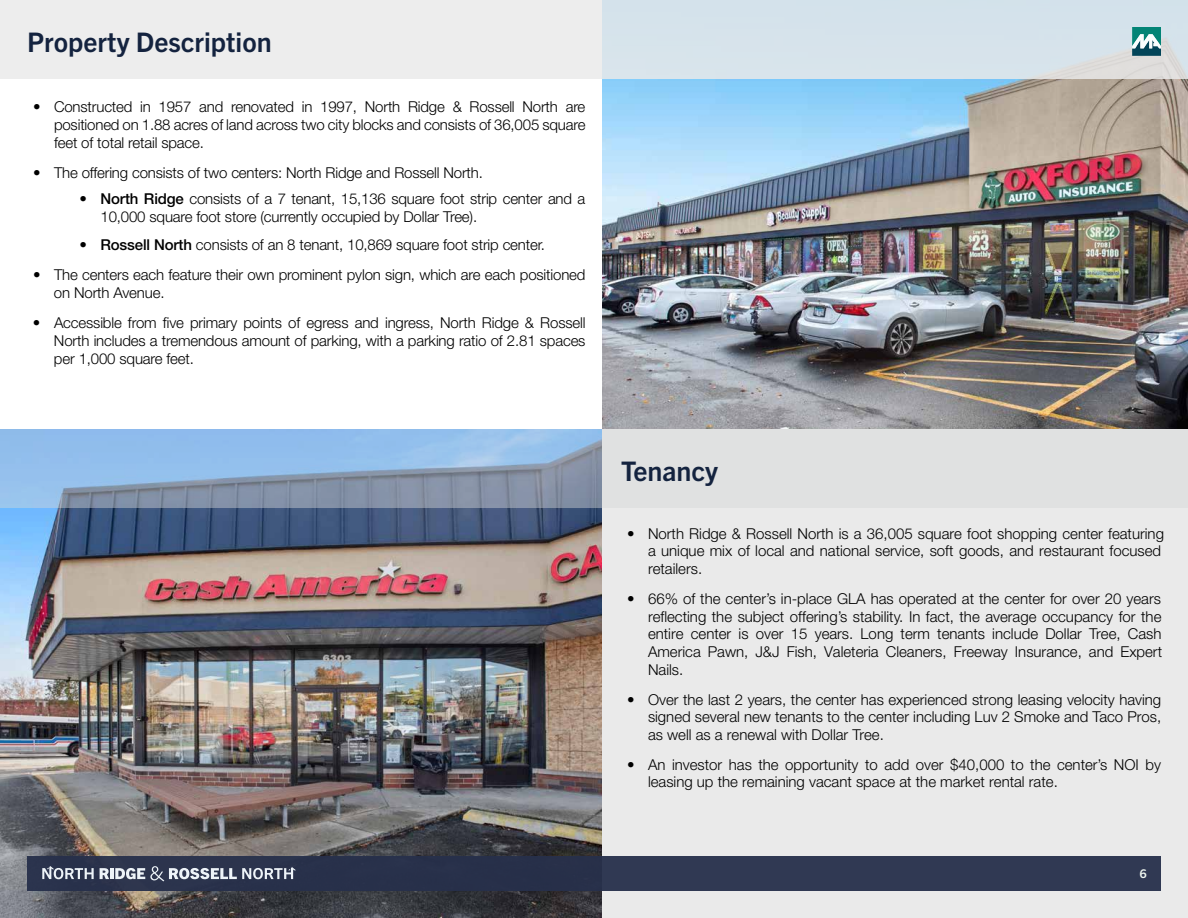
<style>
.page{position:relative;width:1188px;height:918px;background:#fff}
.page>*{position:absolute;margin:0;border:0;box-sizing:border-box;transform-origin:0 0}
.t1{font:700 27px "Trade Gothic Next LT Pro";color:#14233f}
.t2{font:300 15px/18px "Helvetica Neue LT Std";letter-spacing:-.01em;color:#000;text-align:justify}
.t3{font:700 12px "Trade Gothic Next LT Pro";color:#eff7f0}
.s1{font-weight:500}
</style>
<div class="page">
<img style="left:603px;top:79px;width:585px;height:350px">
<img style="left:0;top:508px;width:603px;height:410px">
<div style="left:603px;top:429px;width:585px;height:489px;background:#eaeaea"></div>
<svg style="left:0;top:429px;width:603px;height:79px;background:#8dacce"></svg>
<svg style="left:0;top:0;width:1188px;height:79px;background:#e1e7eb"></svg>
<svg style="left:1132px;top:27px;width:29px;height:29px"></svg>
<div style="left:27px;top:856px;width:1134px;height:35px;background:#303953"></div>
<svg style="left:42px;top:866px;width:52px;height:13px"></svg>
<svg style="left:100px;top:866px;width:196px;height:15px"></svg>
<h1 class="t1" style="left:27px;top:23px;width:246px">Property Description</h1>
<p class="t2" style="left:54px;top:98px;width:533px;text-indent:-21px">• Constructed in 1957 and renovated in 1997, North Ridge &amp; Rossell North are positioned on 1.88 acres of land across two city blocks and consists of 36,005 square feet of total retail space.</p>
<p class="t2" style="left:33px;top:164px;width:451px">• The offering consists of two centers: North Ridge and Rossell North.</p>
<p class="t2" style="left:100px;top:189px;width:486px;text-indent:-21px"><span class="s1">• North Ridge</span> consists of a 7 tenant, 15,136 square foot strip center and a<br>10,000 square foot store (currently occupied by Dollar Tree).</p>
<p class="t2" style="left:80px;top:236px;width:467px"><span class="s1">• Rossell North</span> consists of an 8 tenant, 10,869 square foot strip center.</p>
<p class="t2" style="left:54px;top:266px;width:533px;text-indent:-21px">• The centers each feature their own prominent pylon sign, which are each positioned on North Avenue.</p>
<p class="t2" style="left:54px;top:314px;width:533px;text-indent:-21px">• Accessible from five primary points of egress and ingress, North Ridge &amp; Rossell North includes a tremendous amount of parking, with a parking ratio of 2.81 spaces per 1,000 square feet.</p>
<h1 class="t1" style="left:621px;top:453px;width:99px">Tenancy</h1>
<p class="t2" style="left:648px;top:525px;width:518px;line-height:17.4px;text-align:left;text-indent:-21px">• North Ridge &amp; Rossell North is a 36,005 square foot shopping center featuring a unique mix of local and national service, soft goods, and restaurant focused retailers.</p>
<p class="t2" style="left:648px;top:589px;width:516px;text-indent:-21px">• 66% of the center’s in-place GLA has operated at the center for over 20 years reflecting the subject offering’s stability. In fact, the average occupancy for the entire center is over 15 years. Long term tenants include Dollar Tree, Cash America Pawn, J&amp;J Fish, Valeteria Cleaners, Freeway Insurance, and Expert Nails.</p>
<p class="t2" style="left:648px;top:690px;width:515px;line-height:17.4px;text-indent:-21px">• Over the last 2 years, the center has experienced strong leasing velocity having signed several new tenants to the center including Luv 2 Smoke and Taco Pros, as well as a renewal with Dollar Tree.</p>
<p class="t2" style="left:648px;top:756px;width:514px;line-height:17px;text-indent:-21px">• An investor has the opportunity to add over $40,000 to the center’s NOI by leasing up the remaining vacant space at the market rental rate.</p>
<p class="t3" style="left:1140px;top:866px;width:8px">6</p>
</div>
